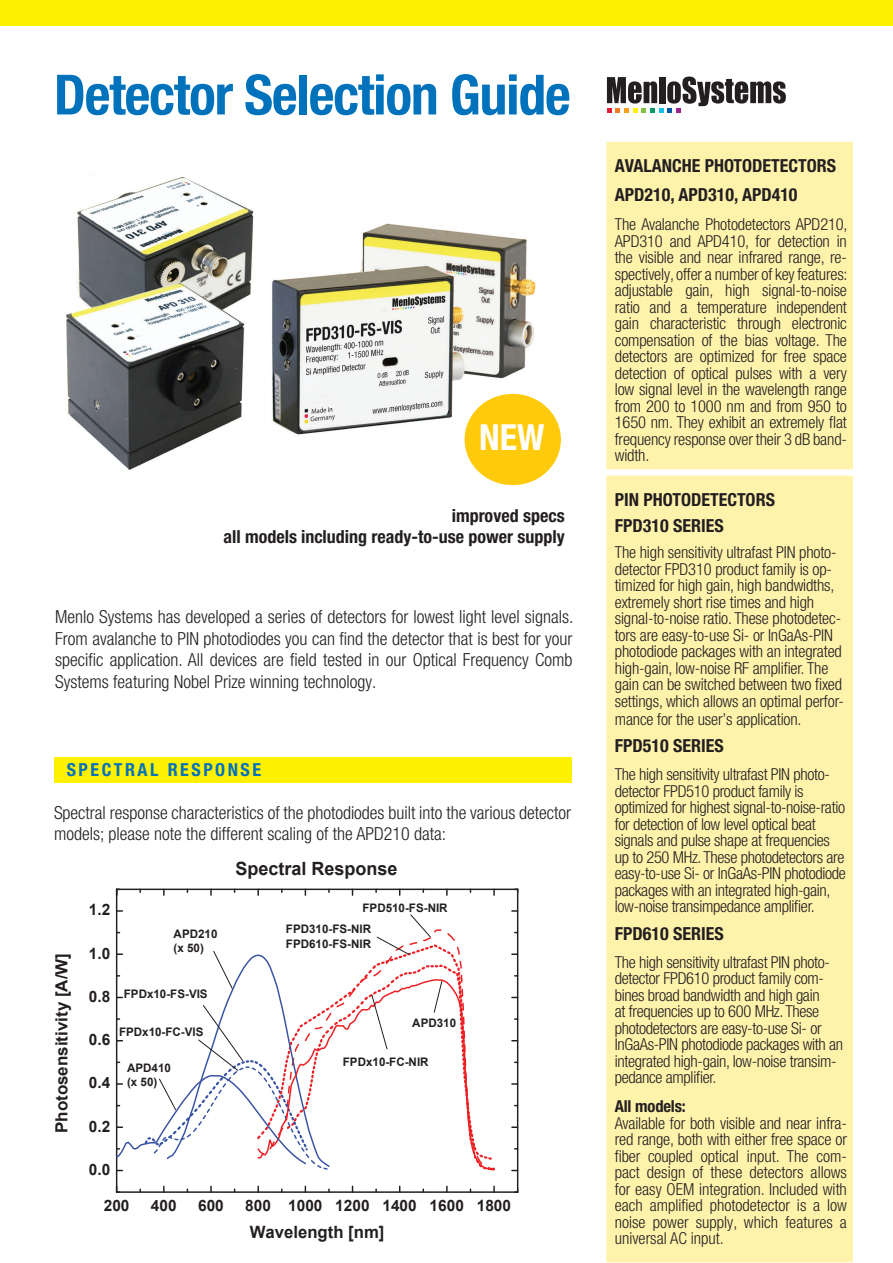
<style>
.page{position:relative;width:893px;height:1263px;background:#fff}
.page>*{position:absolute;margin:0;border:0;box-sizing:border-box;transform-origin:0 0}
.t1{font:700 condensed 55.5px "Helvetica Neue LT Pro";letter-spacing:-.02em;color:#0072bc}
.t2{font:700 condensed 36px "Helvetica Neue LT Pro";color:#fff}
.t3{font:700 18.3px "Arial";color:#231f20}
.t4{font:300 condensed 18px/21.6px "Helvetica Neue LT Pro";color:#231f20;text-align:justify}
.t5{font:700 condensed 18px/29.2px "Helvetica Neue LT Pro";color:#231f20}
.t6{font:700 condensed 18px "Helvetica Neue LT Pro";letter-spacing:.14em;color:#0072bc}
.t7{font:700 16.95px "Arial";color:#231f20}
.t8{font:700 16.8px "Arial";color:#231f20}
.t9{font:300 condensed 16.5px/16.5px "Helvetica Neue LT Pro";letter-spacing:-.02em;color:#231f20}
.t10{font:700 condensed 16.5px "Helvetica Neue LT Pro";letter-spacing:-.01em;color:#231f20}
.t11{font:700 15.6px "Arial";color:#231f20}
.t12{font:700 11.7px/14.4px "Arial";color:#231f20}
</style>
<div class="page">
<div style="left:0;top:0;width:893px;height:26px;background:#fff101"></div>
<svg style="left:607px;top:77px;width:179px;height:36px"></svg>
<img style="left:66px;top:176px;width:477px;height:310px">
<div style="left:606px;top:142px;width:247px;height:1120px;background:#fff3ac"></div>
<div style="left:54px;top:757px;width:517px;height:26px;background:#fff101"></div>
<hr style="left:117px;top:1191px;width:401px;height:2px;background:#231f20">
<hr style="left:116px;top:889px;width:1px;height:303px;background:#231f20">
<hr style="left:117px;top:888px;width:401px;height:2px;background:#231f20">
<hr style="left:517px;top:889px;width:1px;height:303px;background:#231f20">
<svg style="left:117px;top:910px;width:378px;height:261px"></svg>
<div style="left:465px;top:394px;width:96px;height:91px;background:#feca0a;border-radius:50%"></div>
<h1 class="t1" style="left:54px;top:62px;width:518px">Detector Selection Guide</h1>
<h2 class="t2" style="left:479px;top:416px;width:67px">NEW</h2>
<p class="t5" style="left:223px;top:505px;width:343px;line-height:21.6px;text-align:right">improved specs<br>all models including ready-to-use power supply</p>
<p class="t4" style="left:55px;top:606px;width:519px">Menlo Systems has developed a series of detectors for lowest light level signals.<br>From avalanche to PIN photodiodes you can find the detector that is best for your specific application. All devices are field tested in our Optical Frequency Comb Systems featuring Nobel Prize winning technology.</p>
<p class="t6" style="left:67px;top:759px;width:196px">SPECTRAL RESPONSE</p>
<p class="t4" style="left:54px;top:801px;width:519px">Spectral response characteristics of the photodiodes built into the various detector models; please note the different scaling of the APD210 data:</p>
<p class="t8" style="left:50px;top:1133px;width:182px;rotate:-90deg">Photosensitivity [A/W]</p>
<p class="t11" style="left:89px;top:899px;width:23px">1.2</p>
<p class="t11" style="left:89px;top:942px;width:23px">1.0</p>
<p class="t12" style="left:174px;top:927px;width:45px">APD210 (x 50)</p>
<p class="t11" style="left:89px;top:985px;width:23px">0.8</p>
<p class="t11" style="left:89px;top:1028px;width:23px">0.6</p>
<p class="t11" style="left:89px;top:1072px;width:23px">0.4</p>
<p class="t12" style="left:124px;top:987px;width:85px">FPDx10-FS-VIS</p>
<p class="t12" style="left:119px;top:1024px;width:86px">FPDx10-FC-VIS</p>
<p class="t12" style="left:127px;top:1061px;width:45px">APD410 (x 50)</p>
<p class="t11" style="left:89px;top:1115px;width:23px">0.2</p>
<p class="t11" style="left:89px;top:1158px;width:23px">0.0</p>
<p class="t3" style="left:236px;top:855px;width:164px">Spectral Response</p>
<p class="t12" style="left:362px;top:901px;width:87px">FPD510-FS-NIR</p>
<p class="t12" style="left:286px;top:922px;width:87px">FPD310-FS-NIR<br>FPD610-FS-NIR</p>
<p class="t12" style="left:412px;top:1016px;width:45px">APD310</p>
<p class="t12" style="left:343px;top:1055px;width:87px">FPDx10-FC-NIR</p>
<p class="t11" style="left:104px;top:1194px;width:27px">200</p>
<p class="t11" style="left:151px;top:1194px;width:27px">400</p>
<p class="t11" style="left:198px;top:1194px;width:27px">600</p>
<p class="t11" style="left:245px;top:1194px;width:267px">800 1000 1200 1400 1600 1800</p>
<p class="t7" style="left:250px;top:1220px;width:136px">Wavelength [nm]</p>
<p class="t5" style="left:615px;top:151px;width:223px">AVALANCHE PHOTODETECTORS<br>APD210, APD310, APD410</p>
<p class="t9" style="left:615px;top:216px;width:234px;text-align:justify">The Avalanche Photodetectors APD210, APD310 and APD410, for detection in the visible and near infrared range, re&shy;spectively, offer a number of key features: adjustable gain, high signal-to-noise ratio and a temperature independent gain characteristic through electronic compensation of the bias voltage. The detectors are optimized for free space detection of optical pulses with a very low signal level in the wavelength range from 200 to 1000 nm and from 950 to 1650 nm. They exhibit an extremely flat frequency response over their 3 dB band&shy;width.</p>
<p class="t5" style="left:615px;top:486px;width:162px;line-height:26.2px">PIN PHOTODETECTORS<br>FPD310 SERIES</p>
<p class="t9" style="left:615px;top:544px;width:231px">The high sensitivity ultrafast PIN photo&shy;detector FPD310 product family is op&shy;timized for high gain, high bandwidths, extremely short rise times and high signal-to-noise ratio. These photodetec&shy;tors are easy-to-use Si- or InGaAs-PIN photodiode packages with an integrated high-gain, low-noise RF amplifier. The gain can be switched between two fixed settings, which allows an optimal perfor-</p>
<p class="t9" style="left:615px;top:710px;width:188px">mance for the user’s application.</p>
<p class="t5" style="left:615px;top:731px;width:110px">FPD510 SERIES</p>
<p class="t9" style="left:615px;top:766px;width:233px">The high sensitivity ultrafast PIN photo&shy;detector FPD510 product family is optimized for highest signal-to-noise-ratio for detection of low level optical beat signals and pulse shape at frequencies up to 250 MHz. These photodetectors are easy-to-use Si- or InGaAs-PIN photodiode packages with an integrated high-gain, low-noise transimpedance amplifier.</p>
<p class="t5" style="left:615px;top:919px;width:110px">FPD610 SERIES</p>
<p class="t9" style="left:615px;top:953px;width:230px">The high sensitivity ultrafast PIN photo&shy;detector FPD610 product family com&shy;bines broad bandwidth and high gain<br>at frequencies up to 600 MHz. These photodetectors are easy-to-use Si- or InGaAs-PIN photodiode packages with an integrated high-gain, low-noise transim&shy;pedance amplifier.</p>
<p class="t10" style="left:615px;top:1096px;width:72px">All models:</p>
<p class="t9" style="left:615px;top:1115px;width:234px;text-align:justify">Available for both visible and near infra&shy;red range, both with either free space or fiber coupled optical input. The com&shy;pact design of these detectors allows for easy OEM integration. Included with each amplified photodetector is a low noise power supply, which features a universal AC input.</p>
</div>
